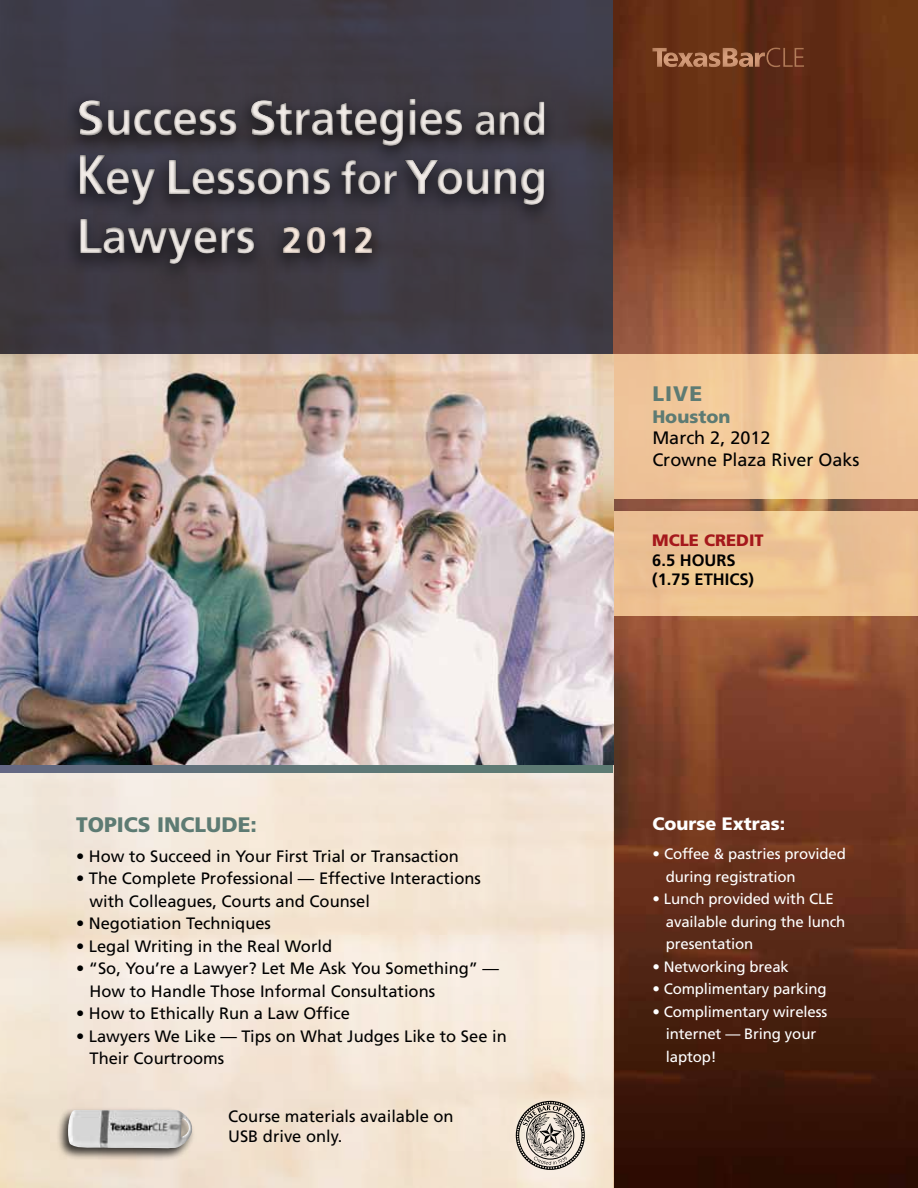
<style>
.page{position:relative;width:918px;height:1188px;background:#fff}
.page>*{position:absolute;margin:0;border:0;box-sizing:border-box;transform-origin:0 0}
.t1{font:700 49.2px/59.1px "Frutiger LT Std";letter-spacing:-.01em;color:#f2ece8;text-align:justify;scale:1.07 1}
.t2{font:900 21px "Frutiger LT Std";color:#5d7b73}
.t3{font:18px/21.6px "Frutiger LT Std";color:#000}
.t4{font:900 18px "Frutiger LT Std";color:#fff}
.t5{font:900 18px "Frutiger LT Std";color:#5d7b73}
.t6{font:16.5px/22.5px "Frutiger LT Std";color:#000}
.t7{font:700 16.5px/19.8px "Frutiger LT Std";color:#000}
.t8{font:900 16.5px "Frutiger LT Std";color:#a5181c}
.t9{font:15px/22.5px "Frutiger LT Std";letter-spacing:-.01em;color:#fff}
.s1{font-size:44.55px}
.s2{font-size:55.95px}
.s3{font-weight:900;font-size:36.9px;color:#faebe0}
.s4{font-weight:700}
</style>
<div class="page">
<img style="left:0;top:0;width:918px;height:1188px">
<div style="left:0;top:0;width:613px;height:355px;background:#3d3a43"></div>
<div style="left:0;top:764px;width:613px;height:9px;background:#5f7678"></div>
<div style="left:613px;top:511px;width:305px;height:105px;background:#edc193"></div>
<svg style="left:613px;top:355px;width:305px;height:144px;background:#efc79a"></svg>
<div style="left:652px;top:47px;width:155px;height:22px;background:#8e6d4d;opacity:.75"></div>
<svg style="left:0;top:773px;width:613px;height:415px;background:#f3e6d6"></svg>
<div style="left:56px;top:1107px;width:139px;height:54px;background:#000;opacity:.75"></div>
<img style="left:68px;top:1110px;width:125px;height:38px">
<svg style="left:516px;top:1101px;width:69px;height:69px;background:#b2a9a0"></svg>
<div style="left:67px;top:0;width:527px;height:355px;background:#000;opacity:.75"></div>
<h1 class="t1" style="left:76px;top:89px;width:442px">Success Strategies <span class="s1">and </span><span class="s2">K</span>ey Lessons <span class="s1">for</span> Young Lawyers <span class="s3">2012</span></h1>
<p class="t2" style="left:76px;top:812px;width:182px">Topics Include:</p>
<p class="t6" style="left:76px;top:845px;width:384px">• How to Succeed in Your First Trial or Transaction</p>
<p class="t6" style="left:90px;top:867px;width:393px;text-indent:-13px">• The Complete Professional — Effective Interactions with Colleagues, Courts and Counsel</p>
<p class="t6" style="left:76px;top:912px;width:196px">• Negotiation Techniques</p>
<p class="t6" style="left:76px;top:935px;width:258px">• Legal Writing in the Real World</p>
<p class="t6" style="left:90px;top:957px;width:411px;text-indent:-13px">• “So, You’re a Lawyer? Let Me Ask You Something” —<br>How to Handle Those Informal Consultations</p>
<p class="t6" style="left:76px;top:1002px;width:275px">• How to Ethically Run a Law Office</p>
<p class="t6" style="left:90px;top:1025px;width:419px;text-indent:-13px">• Lawyers We Like — Tips on What Judges Like to See in<br>Their Courtrooms</p>
<p class="t6" style="left:228px;top:1106px;width:227px;line-height:19.8px">Course materials available on<br>USB drive only.</p>
<p class="t2" style="left:652px;top:381px;width:51px">LIVE</p>
<p class="t5" style="left:652px;top:405px;width:80px">Houston</p>
<p class="t3" style="left:652px;top:427px;width:209px">March 2, 2012<br>Crowne Plaza River Oaks</p>
<p class="t8" style="left:652px;top:530px;width:113px">MCLE CREDIT</p>
<p class="t7" style="left:652px;top:550px;width:103px">6.5 HOURS (1.75 ETHICS)</p>
<p class="t4" style="left:652px;top:813px;width:135px">Course Extras:</p>
<p class="t9" style="left:666px;top:843px;width:182px;text-indent:-14px"><span class="s4">•</span> Coffee &amp; pastries provided during registration</p>
<p class="t9" style="left:666px;top:888px;width:181px;text-indent:-14px">• Lunch provided with CLE available during the lunch presentation</p>
<p class="t9" style="left:652px;top:956px;width:138px">• Networking break</p>
<p class="t9" style="left:652px;top:978px;width:176px">• Complimentary parking</p>
<p class="t9" style="left:666px;top:1001px;width:163px;text-indent:-14px">• Complimentary wireless internet — Bring your laptop!</p>
</div>
